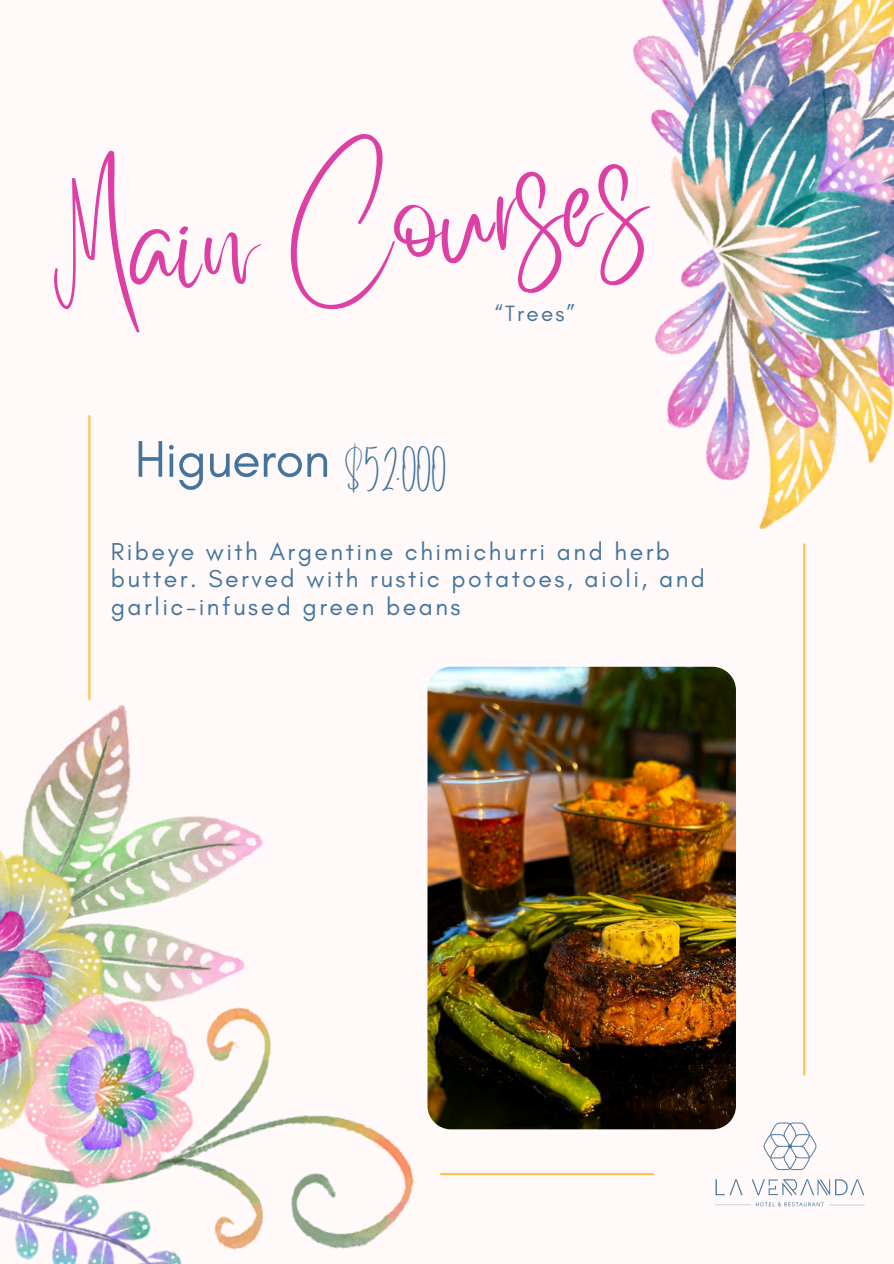
<style>
.page{position:relative;width:894px;height:1264px;background:#fff}
.page>*{position:absolute;margin:0;border:0;box-sizing:border-box;transform-origin:0 0}
.t1{font:112.95px "Better Saturday";color:#dc40a5}
.t2{font:52.5px "Glacial Indifference";letter-spacing:-.015em;color:#44749b}
.t3{font:28.95px "Better Saturday";color:#44749b}
.t4{font:24.9px/27.3px "Glacial Indifference";letter-spacing:.1em;color:#44749b}
.t5{font:22.5px "Glacial Indifference";letter-spacing:.1em;color:#44749b}
</style>
<div class="page">
<div style="left:0;top:0;width:893px;height:1263px;background:#fff9f9"></div>
<hr style="left:88px;top:416px;width:2px;height:283px;background:#ffc44f">
<img style="left:0;top:666px;width:440px;height:597px">
<img style="left:633px;top:0;width:260px;height:530px">
<hr style="left:802px;top:544px;width:3px;height:530px;background:#ffc44f">
<hr style="left:441px;top:1172px;width:211px;height:3px;background:#ffc44f">
<img style="left:427px;top:666px;width:308px;height:463px;border-radius:23px">
<img style="left:654px;top:987px;width:211px;height:220px">
<p class="t1" style="left:47px;top:230px;width:603px;rotate:-5deg">Main Courses</p>
<p class="t5" style="left:494px;top:299px;width:82px">“Trees”</p>
<h2 class="t2" style="left:135px;top:427px;width:197px">Higueron</h2>
<p class="t3" style="left:344px;top:464px;width:104px">$52.000</p>
<h3 class="t4" style="left:111px;top:537px;width:595px">Ribeye with Argentine chimichurri and herb butter. Served with rustic potatoes, aioli, and garlic-infused green beans</h3>
</div>
